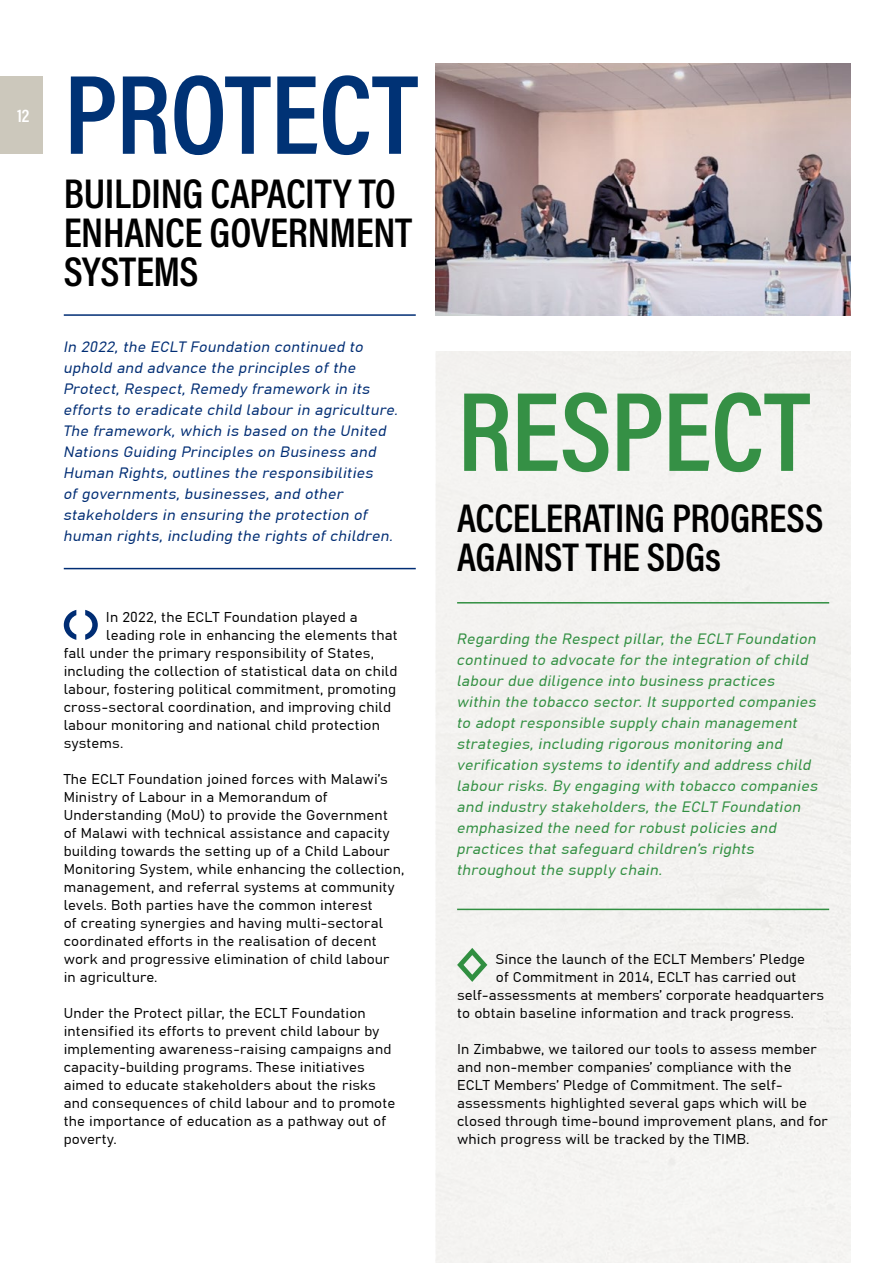
<style>
.page{position:relative;width:893px;height:1263px;background:#fff}
.page>*{position:absolute;margin:0;border:0;box-sizing:border-box;transform-origin:0 0}
.t1{font:600 114px "Acumin Pro Cond";letter-spacing:-.01em;color:#359045}
.t2{font:600 114px "Acumin Pro Cond";letter-spacing:-.005em;color:#003275}
.t3{font:42px/39px "Acumin Variable Concept";letter-spacing:-.01em;color:#000}
.t4{font:40.5px/39px "Acumin Variable Concept";letter-spacing:-.01em;color:#000}
.t5{font:18px "Acumin Variable Concept";color:#fff}
.t6{font:italic 15px/21px "Grandview";letter-spacing:.02em;color:#318f41}
.t7{font:italic 15px/21px "Grandview";letter-spacing:.02em;color:#002d74}
.t8{font:14.25px/18px "Grandview";letter-spacing:.01em;color:#000}
</style>
<div class="page">
<hr style="left:64px;top:314px;width:352px;height:2px;background:#002d74">
<hr style="left:64px;top:568px;width:352px;height:1px;background:#002d74">
<svg style="left:64px;top:610px;width:34px;height:30px"></svg>
<svg style="left:457px;top:948px;width:30px;height:34px"></svg>
<img style="left:436px;top:64px;width:414px;height:251px">
<hr style="left:457px;top:602px;width:372px;height:1px;background:#318f41">
<hr style="left:457px;top:909px;width:372px;height:1px;background:#318f41">
<div style="left:0;top:77px;width:43px;height:77px;background:#ccc8bc"></div>
<p class="t5" style="left:17px;top:103px;width:14px">12</p>
<h1 class="t2" style="left:64px;top:40px;width:356px">PROTECT</h1>
<h2 class="t3" style="left:64px;top:172px;width:350px">BUILDING CAPACITY TO<br>ENHANCE GOVERNMENT<br>SYSTEMS</h2>
<p class="t7" style="left:64px;top:336px;width:336px">In 2022, the ECLT Foundation continued to uphold and advance the principles of the Protect, Respect, Remedy framework in its efforts to eradicate child labour in agriculture.<br>The framework, which is based on the United Nations Guiding Principles on Business and Human Rights, outlines the responsibilities<br>of governments, businesses, and other stakeholders in ensuring the protection of human rights, including the rights of children.</p>
<p class="t8" style="left:106px;top:607px;width:253px">In 2022, the ECLT Foundation played a</p>
<p class="t8" style="left:106px;top:625px;width:293px">leading role in enhancing the elements that</p>
<p class="t8" style="left:64px;top:643px;width:312px">fall under the primary responsibility of States,</p>
<p class="t8" style="left:64px;top:661px;width:335px">including the collection of statistical data on child</p>
<p class="t8" style="left:64px;top:679px;width:334px">labour, fostering political commitment, promoting</p>
<p class="t8" style="left:64px;top:697px;width:329px">cross-sectoral coordination, and improving child</p>
<p class="t8" style="left:64px;top:715px;width:318px">labour monitoring and national child protection</p>
<p class="t8" style="left:64px;top:733px;width:61px">systems.</p>
<p class="t8" style="left:64px;top:769px;width:342px">The ECLT Foundation joined forces with Malawi’s Ministry of Labour in a Memorandum of Understanding (MoU) to provide the Government<br>of Malawi with technical assistance and capacity building towards the setting up of a Child Labour Monitoring System, while enhancing the collection, management, and referral systems at community levels. Both parties have the common interest<br>of creating synergies and having multi-sectoral coordinated efforts in the realisation of decent work and progressive elimination of child labour in agriculture.</p>
<p class="t8" style="left:64px;top:1003px;width:333px">Under the Protect pillar, the ECLT Foundation intensified its efforts to prevent child labour by implementing awareness-raising campaigns and capacity-building programs. These initiatives aimed to educate stakeholders about the risks and consequences of child labour and to promote the importance of education as a pathway out of poverty.</p>
<h1 class="t1" style="left:457px;top:357px;width:355px">RESPECT</h1>
<h3 class="t4" style="left:457px;top:497px;width:368px">ACCELERATING PROGRESS<br>AGAINST THE SDGs</h3>
<p class="t6" style="left:457px;top:628px;width:362px">Regarding the Respect pillar, the ECLT Foundation continued to advocate for the integration of child labour due diligence into business practices within the tobacco sector. It supported companies to adopt responsible supply chain management strategies, including rigorous monitoring and verification systems to identify and address child labour risks. By engaging with tobacco companies and industry stakeholders, the ECLT Foundation emphasized the need for robust policies and practices that safeguard children’s rights throughout the supply chain.</p>
<p class="t8" style="left:495px;top:949px;width:311px">Since the launch of the ECLT Members’ Pledge</p>
<p class="t8" style="left:496px;top:967px;width:302px">of Commitment in 2014, ECLT has carried out</p>
<p class="t8" style="left:457px;top:985px;width:368px">self-assessments at members’ corporate headquarters</p>
<p class="t8" style="left:457px;top:1003px;width:338px">to obtain baseline information and track progress.</p>
<p class="t8" style="left:457px;top:1039px;width:372px">In Zimbabwe, we tailored our tools to assess member and non-member companies’ compliance with the<br>ECLT Members’ Pledge of Commitment. The self&shy;assessments highlighted several gaps which will be closed through time-bound improvement plans, and for which progress will be tracked by the TIMB.</p>
</div>
